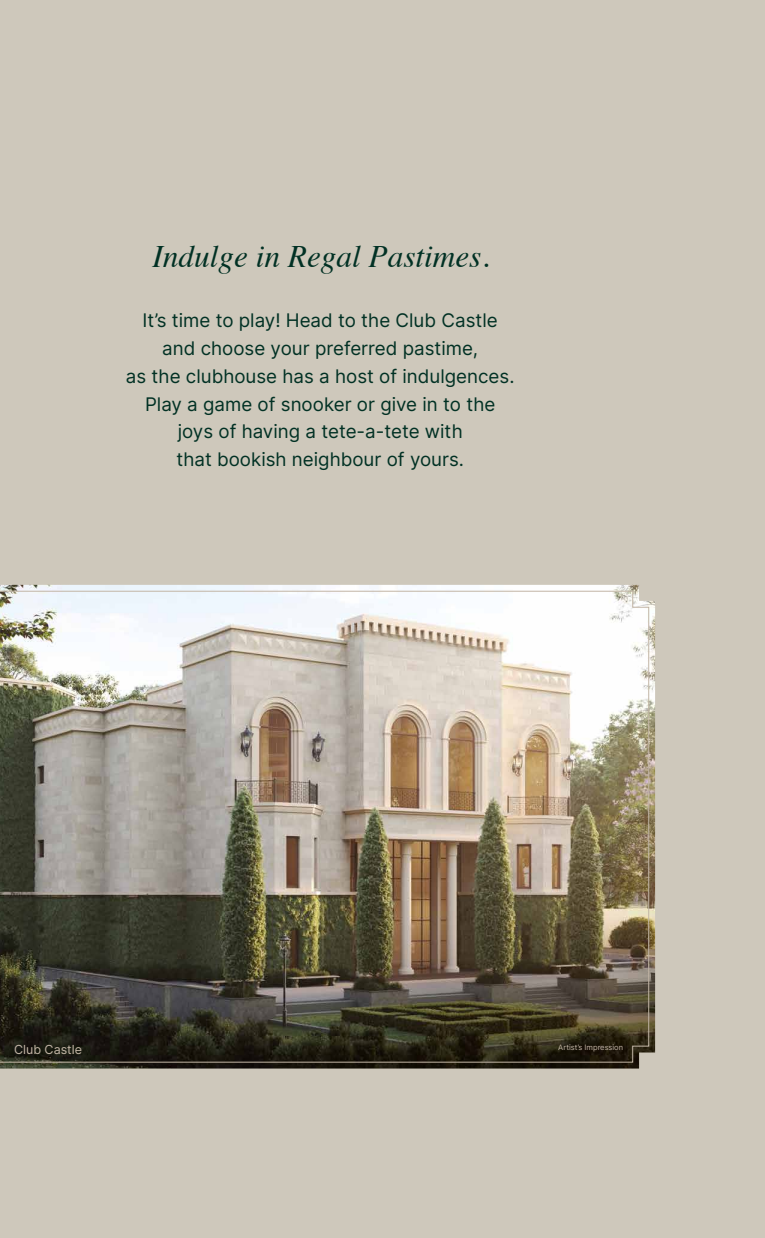
<style>
.page{position:relative;width:765px;height:1238px;background:#cec8bb}
.page>*{position:absolute;margin:0;border:0;box-sizing:border-box;transform-origin:0 0}
.t1{font:italic 31.25px "Times";color:#013124}
.t2{font:18.75px/27.8px "Inter";color:#013124;text-align:center}
.t3{font:12.5px "Inter";color:#c2b5a5}
.t4{font:7.5px "Inter";color:#c2b5a5}
</style>
<div class="page">
<img style="left:0;top:585px;width:655px;height:483px">
<img style="left:0;top:590px;width:650px;height:473px">
<h1 class="t1" style="left:153px;top:229px;width:338px">Indulge in Regal Pastimes.</h1>
<p class="t2" style="left:126px;top:306px;width:390px">It’s time to play! Head to the Club Castle and choose your preferred pastime,<br>as the clubhouse has a host of indulgences.<br>Play a game of snooker or give in to the joys of having a tete-a-tete with<br>that bookish neighbour of yours.</p>
<p class="t3" style="left:14px;top:1040px;width:70px">Club Castle</p>
<p class="t4" style="left:558px;top:1042px;width:66px">Artist’s Impression</p>
</div>
